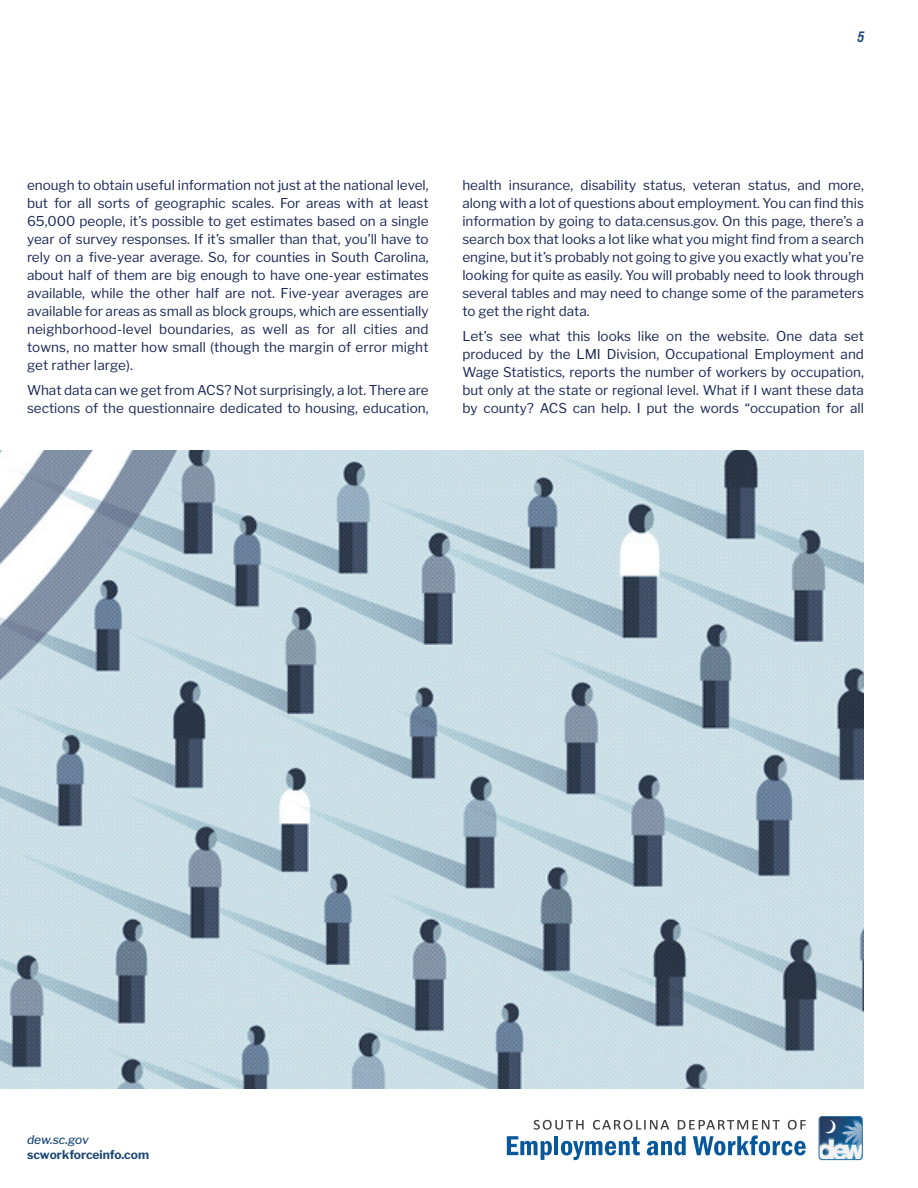
<style>
.page{position:relative;width:918px;height:1188px;background:#fff}
.page>*{position:absolute;margin:0;border:0;box-sizing:border-box;transform-origin:0 0}
.t1{font:15px "Bebas Neue Pro Sm E Bd It";color:#184674}
.t2{font:13.5px/18px "Libre Franklin";color:#1b2754;text-align:justify}
.t3{font:700 12px "Libre Franklin";color:#184674}
.t4{font:italic 500 12px "Libre Franklin";color:#184674}
</style>
<div class="page">
<img style="left:818px;top:1138px;width:46px;height:23px">
<svg style="left:819px;top:1116px;width:44px;height:44px"></svg>
<svg style="left:507px;top:1120px;width:299px;height:40px"></svg>
<img style="left:0;top:450px;width:864px;height:639px">
<p class="t1" style="left:857px;top:28px;width:8px">5</p>
<p class="t2" style="left:27px;top:176px;width:403px">enough to obtain useful information not just at the national level, but for all sorts of geographic scales. For areas with at least 65,000 people, it’s possible to get estimates based on a single year of survey responses. If it’s smaller than that, you’ll have to rely on a five-year average. So, for counties in South Carolina, about half of them are big enough to have one-year estimates available, while the other half are not. Five-year averages are available for areas as small as block groups, which are essentially neighborhood-level boundaries, as well as for all cities and towns, no matter how small (though the margin of error might get rather large).</p>
<p class="t2" style="left:27px;top:381px;width:403px">What data can we get from ACS? Not surprisingly, a lot. There are sections of the questionnaire dedicated to housing, education,</p>
<p class="t2" style="left:462px;top:176px;width:403px">health insurance, disability status, veteran status, and more, along with a lot of questions about employment. You can find this information by going to data.census.gov. On this page, there’s a search box that looks a lot like what you might find from a search engine, but it’s probably not going to give you exactly what you’re looking for quite as easily. You will probably need to look through several tables and may need to change some of the parameters to get the right data.</p>
<p class="t2" style="left:462px;top:327px;width:403px">Let’s see what this looks like on the website. One data set produced by the LMI Division, Occupational Employment and Wage Statistics, reports the number of workers by occupation, but only at the state or regional level. What if I want these data by county? ACS can help. I put the words “occupation for all</p>
<p class="t4" style="left:27px;top:1133px;width:63px">dew.sc.gov</p>
<p class="t3" style="left:27px;top:1148px;width:124px">scworkforceinfo.com</p>
</div>
